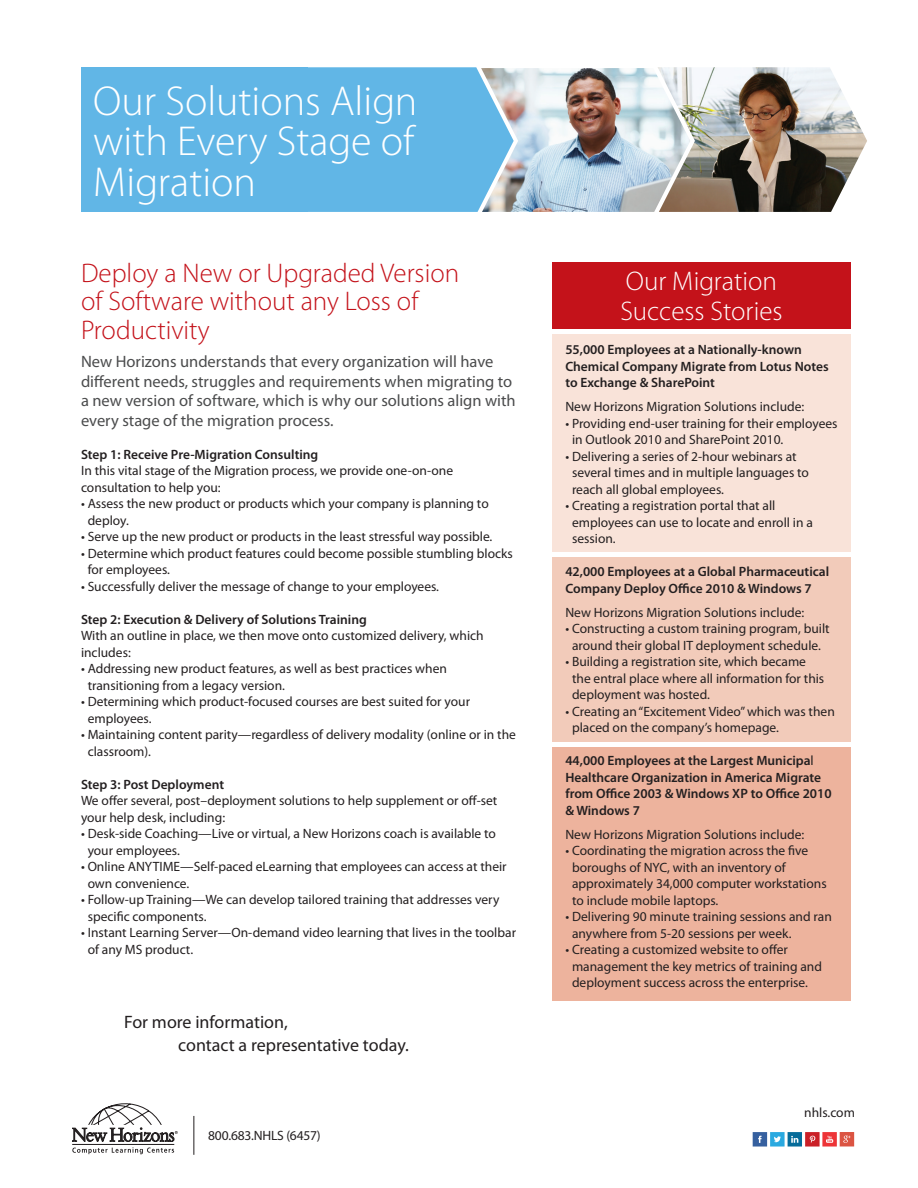
<style>
.page{position:relative;width:918px;height:1188px;background:#fff}
.page>*{position:absolute;margin:0;border:0;box-sizing:border-box;transform-origin:0 0}
.t1{font:300 42px/40.5px "Myriad Pro";color:#fff;text-align:justify}
.t2{font:300 27px/28.5px "Myriad Pro";color:#c4121a}
.t3{font:300 27px/30px "Myriad Pro";color:#fff}
.t4{font:18px/22.5px "Myriad Pro";color:#231f20}
.t5{font:16.5px/19.5px "Myriad Pro";color:#4b4c4d}
.Paragraph_Style_1{font:13.5px/16.5px "Myriad Pro";color:#231f20}
.t6{font:600 13.5px/16.5px "Myriad Pro";color:#231f20}
.s1{font-weight:400}
</style>
<div class="page">
<hr style="left:193px;top:1116px;width:1px;height:39px;background:#231f20">
<svg style="left:753px;top:1132px;width:101px;height:15px;background:#a08397"></svg>
<svg style="left:72px;top:1103px;width:106px;height:51px"></svg>
<div style="left:552px;top:334px;width:298px;height:218px;background:#f9e3d9"></div>
<div style="left:552px;top:558px;width:298px;height:184px;background:#f2cbba"></div>
<div style="left:552px;top:748px;width:298px;height:253px;background:#edb39d"></div>
<div style="left:552px;top:262px;width:298px;height:67px;background:#c4121a"></div>
<div style="left:81px;top:67px;width:227px;height:145px;background:#61b6e6"></div>
<div style="left:308px;top:67px;width:173px;height:145px;background:#61b6e6"></div>
<img style="left:658px;top:67px;width:209px;height:145px">
<img style="left:481px;top:68px;width:209px;height:144px">
<p class="t1" style="left:93px;top:81px;width:326px">Our Solutions Align with Every Stage of Migration</p>
<p class="t2" style="left:81px;top:259px;width:380px">Deploy a New or Upgraded Version of Software without any Loss of<br>Productivity</p>
<p class="t5" style="left:81px;top:352px;width:436px">New Horizons understands that every organization will have different needs, struggles and requirements when migrating to a new version of software, which is why our solutions align with every stage of the migration process.</p>
<p class="t6" style="left:81px;top:446px;width:239px">Step 1: Receive Pre-Migration Consulting</p>
<p class="Paragraph_Style_1" style="left:81px;top:462px;width:374px">In this vital stage of the Migration process, we provide one-on-one consultation to help you:</p>
<p class="Paragraph_Style_1" style="left:88px;top:495px;width:403px;text-indent:-7px">• Assess the new product or products which your company is planning to deploy.</p>
<p class="Paragraph_Style_1" style="left:81px;top:528px;width:413px">• Serve up the new product or products in the least stressful way possible.</p>
<p class="Paragraph_Style_1" style="left:88px;top:545px;width:427px;text-indent:-7px">• Determine which product features could become possible stumbling blocks for employees.</p>
<p class="Paragraph_Style_1" style="left:81px;top:578px;width:360px">• Successfully deliver the message of change to your employees.</p>
<p class="t6" style="left:81px;top:611px;width:287px">Step 2: Execution &amp; Delivery of Solutions Training</p>
<p class="Paragraph_Style_1" style="left:81px;top:627px;width:404px">With an outline in place, we then move onto customized delivery, which includes:</p>
<p class="Paragraph_Style_1" style="left:88px;top:660px;width:361px;text-indent:-7px">• Addressing new product features, as well as best practices when transitioning from a legacy version.</p>
<p class="Paragraph_Style_1" style="left:88px;top:693px;width:384px;text-indent:-7px">• Determining which product-focused courses are best suited for your employees.</p>
<p class="Paragraph_Style_1" style="left:88px;top:726px;width:430px;text-indent:-7px">• Maintaining content parity—regardless of delivery modality (online or in the classroom).</p>
<p class="t6" style="left:81px;top:776px;width:145px">Step 3: Post Deployment</p>
<p class="Paragraph_Style_1" style="left:81px;top:792px;width:418px">We offer several, post–deployment solutions to help supplement or off-set your help desk, including:</p>
<p class="Paragraph_Style_1" style="left:88px;top:825px;width:410px;text-indent:-7px">• Desk-side Coaching—Live or virtual, a New Horizons coach is available to your employees.</p>
<p class="Paragraph_Style_1" style="left:88px;top:858px;width:421px;text-indent:-7px">• Online ANYTIME—Self-paced eLearning that employees can access at their own convenience.</p>
<p class="Paragraph_Style_1" style="left:88px;top:891px;width:413px;text-indent:-7px">• Follow-up Training—We can develop tailored training that addresses very specific components.</p>
<p class="Paragraph_Style_1" style="left:88px;top:924px;width:430px;text-indent:-7px">• Instant Learning Server—On-demand video learning that lives in the toolbar of any MS product.</p>
<p class="t4" style="left:178px;top:1010px;width:232px;text-indent:-54px">For more information,<br>contact a representative today.</p>
<p class="Paragraph_Style_1" style="left:208px;top:1127px;width:114px">800.683.NHLS (6457)</p>
<p class="t3" style="left:620px;top:267px;width:164px">Our Migration<br>Success Stories</p>
<p class="t6" style="left:565px;top:341px;width:265px">55,000 Employees at a Nationally-known<br>Chemical Company Migrate from Lotus Notes</p>
<p class="t6" style="left:565px;top:374px;width:151px">to Exchange &amp; SharePoint</p>
<p class="Paragraph_Style_1" style="left:565px;top:398px;width:240px">New Horizons Migration Solutions include:</p>
<p class="Paragraph_Style_1" style="left:572px;top:415px;width:267px;text-indent:-7px">• Providing end-user training for their employees in Outlook 2010 and SharePoint 2010.</p>
<p class="Paragraph_Style_1" style="left:572px;top:448px;width:238px;text-indent:-7px">• Delivering a series of 2-hour webinars at several times and in multiple languages to reach all global employees.</p>
<p class="Paragraph_Style_1" style="left:572px;top:497px;width:242px;text-indent:-7px">• Creating a registration portal that all employees can use to locate and enroll in a session.</p>
<p class="t6" style="left:565px;top:563px;width:265px">42,000 Employees at a Global Pharmaceutical<br>Company Deploy Office 2010 &amp; Windows 7</p>
<p class="Paragraph_Style_1" style="left:565px;top:604px;width:240px">New Horizons Migration Solutions include:</p>
<p class="Paragraph_Style_1" style="left:565px;top:620px;width:266px;text-align:center">• Constructing a custom training program, built around their global IT deployment schedule.</p>
<p class="Paragraph_Style_1" style="left:572px;top:653px;width:254px;text-indent:-7px">• Building a registration site, which became the entral place where all information for this deployment was hosted.</p>
<p class="Paragraph_Style_1" style="left:572px;top:703px;width:264px;text-indent:-7px">• Creating an “Excitement Video” which was then placed on the company’s homepage.</p>
<p class="t6" style="left:565px;top:752px;width:250px">44,000 Employees at the Largest Municipa<span class="s1">l</span></p>
<p class="t6" style="left:565px;top:768px;width:268px">Healthcare Organization in America Migrate from Office 2003 &amp; Windows XP to Office 2010 &amp; Windows 7</p>
<p class="Paragraph_Style_1" style="left:565px;top:826px;width:240px">New Horizons Migration Solutions include:</p>
<p class="Paragraph_Style_1" style="left:572px;top:842px;width:256px;text-indent:-7px">• Coordinating the migration across the five boroughs of NYC, with an inventory of approximately 34,000 computer workstations to include mobile laptops.</p>
<p class="Paragraph_Style_1" style="left:572px;top:908px;width:261px;text-indent:-7px">• Delivering 90 minute training sessions and ran anywhere from 5-20 sessions per week.</p>
<p class="Paragraph_Style_1" style="left:572px;top:941px;width:252px;text-indent:-7px">• Creating a customized website to offer management the key metrics of training and deployment success across the enterprise.</p>
<p class="Paragraph_Style_1" style="left:804px;top:1104px;width:52px">nhls.com</p>
</div>
